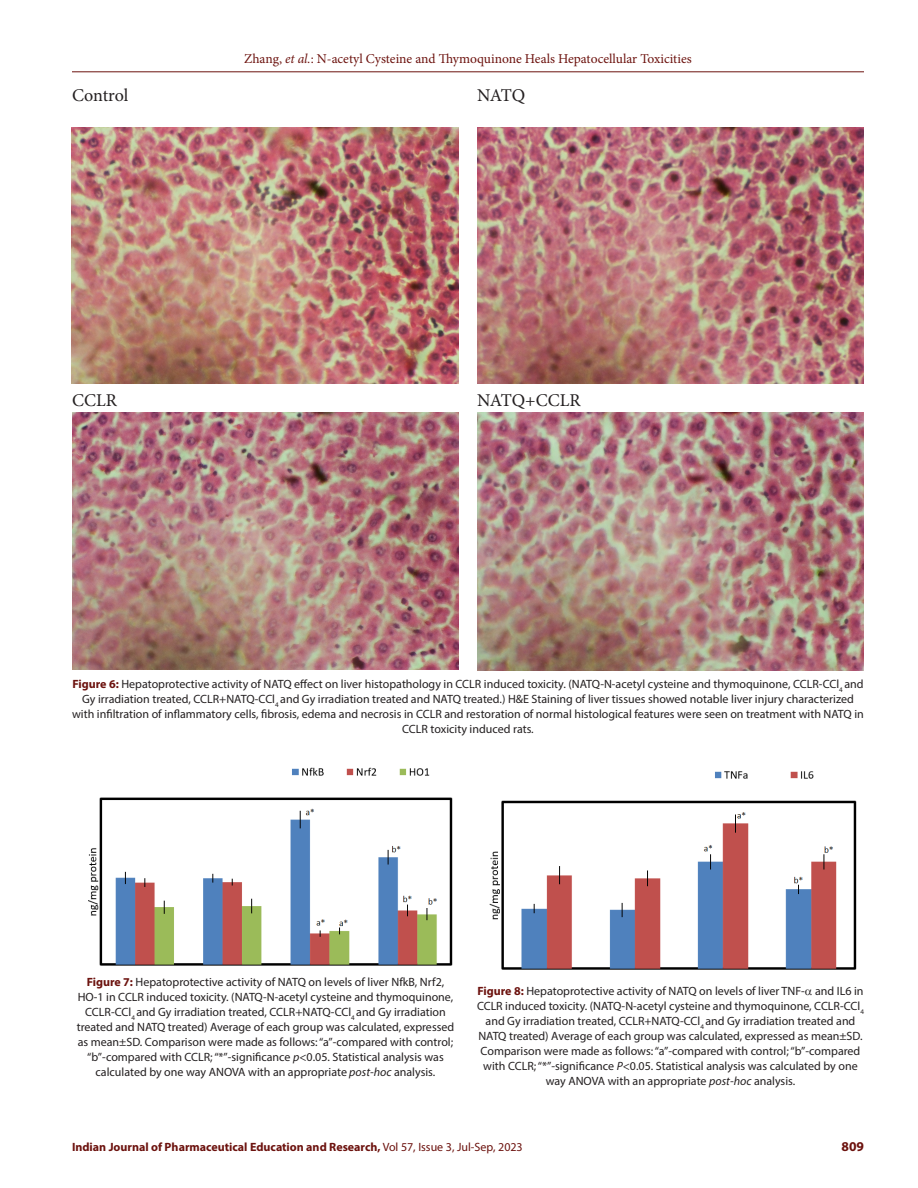
<style>
.page{position:relative;width:918px;height:1188px;background:#fff}
.page>*{position:absolute;margin:0;border:0;box-sizing:border-box;transform-origin:0 0}
.FIG_Caption_unnumber{font:18px "Minion Pro";letter-spacing:-.01em;color:#231f20}
.t1{font:13.5px "Minion Pro";color:#6c120e}
.t2{font:700 13.5px "Myriad Pro";color:#6c120e}
.FIG_Caption{font:12px/15px "Myriad Pro";color:#231f20;text-align:center}
.t3{font:700 12px "Myriad Pro";color:#6c120e}
.s1{font-style:italic}
.s2{font-weight:700;color:#6c120e}
.s3{font-weight:400}
</style>
<div class="page">
<hr style="left:72px;top:72px;width:792px;height:1px;background:#6c120e">
<img style="left:72px;top:127px;width:387px;height:257px">
<img style="left:477px;top:127px;width:387px;height:257px">
<img style="left:72px;top:412px;width:387px;height:257px">
<img style="left:477px;top:412px;width:387px;height:258px">
<img style="left:88px;top:767px;width:365px;height:199px">
<img style="left:489px;top:771px;width:368px;height:199px">
<p class="FIG_Caption_unnumber" style="left:72px;top:83px;width:58px">Control</p>
<p class="FIG_Caption_unnumber" style="left:72px;top:389px;width:46px">CCLR</p>
<p class="t1" style="left:244px;top:50px;width:449px">Zhang, <span class="s1">et al.</span>: N-acetyl Cysteine and Thymoquinone Heals Hepatocellular Toxicities</p>
<p class="FIG_Caption_unnumber" style="left:477px;top:83px;width:50px">NATQ</p>
<p class="FIG_Caption_unnumber" style="left:477px;top:389px;width:105px">NATQ+CCLR</p>
<p class="FIG_Caption" style="left:72px;top:677px;width:793px"><span class="s2">Figure 6:</span> Hepatoprotective activity of NATQ effect on liver histopathology in CCLR induced toxicity. (NATQ-N-acetyl cysteine and thymoquinone, CCLR-CCl<sub>4</sub> and Gy irradiation treated, CCLR+NATQ-CCl<sub>4</sub> and Gy irradiation treated and NATQ treated.) H&amp;E Staining of liver tissues showed notable liver injury characterized with infiltration of inflammatory cells, fibrosis, edema and necrosis in CCLR and restoration of normal histological features were seen on treatment with NATQ in CCLR toxicity induced rats.</p>
<p class="FIG_Caption" style="left:77px;top:974px;width:379px"><span class="s2">Figure 7:</span> Hepatoprotective activity of NATQ on levels of liver NfkB, Nrf2, HO-1 in CCLR induced toxicity. (NATQ-N-acetyl cysteine and thymoquinone, CCLR-CCl<sub>4</sub> and Gy irradiation treated, CCLR+NATQ-CCl<sub>4</sub> and Gy irradiation treated and NATQ treated) Average of each group was calculated, expressed as mean±SD. Comparison were made as follows: “a”-compared with control; “b”-compared with CCLR; “*”-significance <span class="s1">p</span>&lt;0.05. Statistical analysis was calculated by one way ANOVA with an appropriate <span class="s1">post-hoc</span> analysis.</p>
<p class="FIG_Caption" style="left:477px;top:983px;width:389px"><span class="s2">Figure 8:</span> Hepatoprotective activity of NATQ on levels of liver TNF- and IL6 in CCLR induced toxicity. (NATQ-N-acetyl cysteine and thymoquinone, CCLR-CCl<sub>4 </sub>and Gy irradiation treated, CCLR+NATQ-CCl<sub>4</sub> and Gy irradiation treated and NATQ treated) Average of each group was calculated, expressed as mean±SD.<br>Comparison were made as follows: “a”-compared with control; “b”-compared with CCLR; “*”-significance <span class="s1">P</span>&lt;0.05. Statistical analysis was calculated by one way ANOVA with an appropriate <span class="s1">post-hoc</span> analysis.</p>
<p class="t3" style="left:72px;top:1139px;width:452px">Indian Journal of Pharmaceutical Education and Research, <span class="s3">Vol 57, Issue 3, Jul-Sep, 2023</span></p>
<p class="t2" style="left:842px;top:1137px;width:24px">809</p>
</div>
